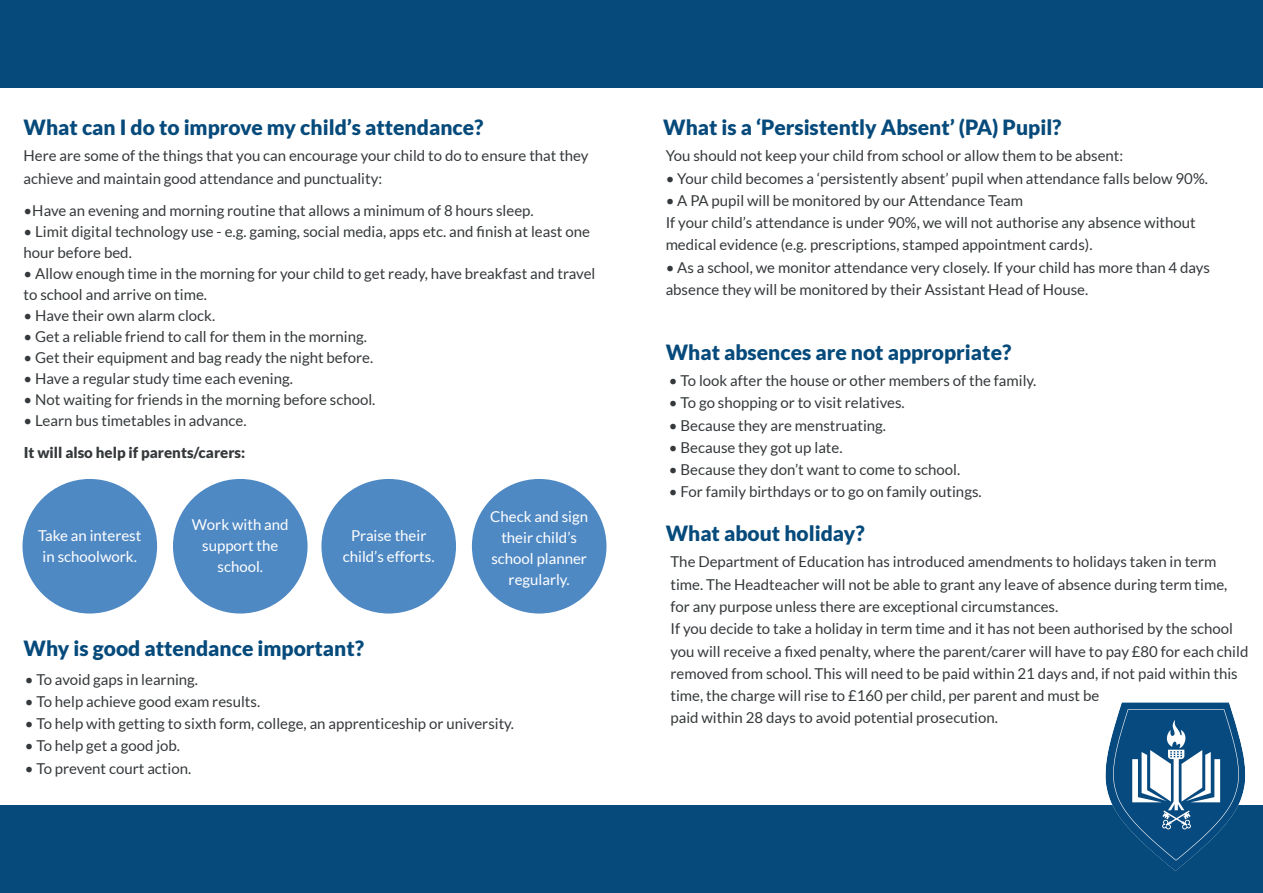
<style>
.page{position:relative;width:1263px;height:893px;background:#fff}
.page>*{position:absolute;margin:0;border:0;box-sizing:border-box;transform-origin:0 0}
.t1{font:900 21px "Lato";color:#054a7b}
.t2{font:15px/22.2px "Lato";color:#35393b}
.t3{font:15px/21px "Lato";color:#fff;text-align:center}
.t4{font:900 15px "Lato";color:#35393b}
</style>
<div class="page">
<div style="left:0;top:806px;width:1263px;height:87px;background:#054a7b"></div>
<div style="left:0;top:0;width:1263px;height:87px;background:#054a7b"></div>
<div style="left:23px;top:479px;width:134px;height:134px;background:#4f89c4;border-radius:50%"></div>
<div style="left:173px;top:479px;width:135px;height:134px;background:#4f89c4;border-radius:50%"></div>
<div style="left:321px;top:479px;width:135px;height:134px;background:#4f89c4;border-radius:50%"></div>
<div style="left:472px;top:479px;width:134px;height:134px;background:#4f89c4;border-radius:50%"></div>
<img style="left:1070px;top:702px;width:193px;height:169px">
<h1 class="t1" style="left:24px;top:115px;width:461px">What can I do to improve my child’s attendance?</h1>
<p class="t2" style="left:24px;top:145px;width:566px">Here are some of the things that you can encourage your child to do to ensure that they achieve and maintain good attendance and punctuality:</p>
<p class="t2" style="left:24px;top:199px;width:511px">•Have an evening and morning routine that allows a minimum of 8 hours sleep.</p>
<p class="t2" style="left:24px;top:221px;width:568px;line-height:21px">• Limit digital technology use - e.g. gaming, social media, apps etc. and finish at least one hour before bed.</p>
<p class="t2" style="left:24px;top:263px;width:573px;line-height:21px">• Allow enough time in the morning for your child to get ready, have breakfast and travel to school and arrive on time.</p>
<p class="t2" style="left:24px;top:304px;width:193px">• Have their own alarm clock.</p>
<p class="t2" style="left:24px;top:325px;width:345px">• Get a reliable friend to call for them in the morning.</p>
<p class="t2" style="left:24px;top:346px;width:351px">• Get their equipment and bag ready the night before.</p>
<p class="t2" style="left:24px;top:367px;width:271px">• Have a regular study time each evening.</p>
<p class="t2" style="left:24px;top:388px;width:353px">• Not waiting for friends in the morning before school.</p>
<p class="t2" style="left:24px;top:409px;width:224px">• Learn bus timetables in advance.</p>
<p class="t4" style="left:24px;top:444px;width:223px">It will also help if parents/carers:</p>
<p class="t3" style="left:38px;top:525px;width:105px;text-align:left">Take an interest in schoolwork.</p>
<p class="t3" style="left:192px;top:514px;width:98px">Work with and support the school.</p>
<p class="t3" style="left:343px;top:525px;width:93px">Praise their child’s efforts.</p>
<h1 class="t1" style="left:24px;top:636px;width:342px">Why is good attendance important?</h1>
<p class="t3" style="left:490px;top:506px;width:99px">Check and sign their child’s school planner regularly.</p>
<p class="t2" style="left:25px;top:668px;width:175px">• To avoid gaps in learning.</p>
<p class="t2" style="left:25px;top:690px;width:237px">• To help achieve good exam results.</p>
<p class="t2" style="left:25px;top:712px;width:491px">• To help with getting to sixth form, college, an apprenticeship or university.</p>
<p class="t2" style="left:25px;top:735px;width:157px">• To help get a good job.</p>
<p class="t2" style="left:25px;top:757px;width:168px">• To prevent court action.</p>
<h1 class="t1" style="left:663px;top:115px;width:400px">What is a ‘Persistently Absent’ (PA) Pupil?</h1>
<p class="t2" style="left:666px;top:145px;width:459px">You should not keep your child from school or allow them to be absent:</p>
<p class="t2" style="left:666px;top:167px;width:544px">• Your child becomes a ‘persistently absent’ pupil when attendance falls below 90%.</p>
<p class="t2" style="left:666px;top:189px;width:532px">• A PA pupil will be monitored by our Attendance Team<br>If your child’s attendance is under 90%, we will not authorise any absence without medical evidence (e.g. prescriptions, stamped appointment cards).</p>
<p class="t2" style="left:666px;top:256px;width:546px">• As a school, we monitor attendance very closely. If your child has more than 4 days absence they will be monitored by their Assistant Head of House.</p>
<h1 class="t1" style="left:666px;top:340px;width:347px">What absences are not appropriate?</h1>
<p class="t2" style="left:669px;top:369px;width:369px">• To look after the house or other members of the family.</p>
<p class="t2" style="left:669px;top:392px;width:237px">• To go shopping or to visit relatives.</p>
<p class="t2" style="left:669px;top:414px;width:219px">• Because they are menstruating.</p>
<p class="t2" style="left:669px;top:436px;width:175px">• Because they got up late.</p>
<p class="t2" style="left:669px;top:458px;width:293px">• Because they don’t want to come to school.</p>
<p class="t2" style="left:669px;top:481px;width:314px">• For family birthdays or to go on family outings.</p>
<h1 class="t1" style="left:666px;top:521px;width:201px">What about holiday?</h1>
<p class="t2" style="left:670px;top:551px;width:579px">The Department of Education has introduced amendments to holidays taken in term time. The Headteacher will not be able to grant any leave of absence during term time, for any purpose unless there are exceptional circumstances.<br>If you decide to take a holiday in term time and it has not been authorised by the school you will receive a fixed penalty, where the parent/carer will have to pay £80 for each child removed from school. This will need to be paid within 21 days and, if not paid within this time, the charge will rise to £160 per child, per parent and must be<br>paid within 28 days to avoid potential prosecution.</p>
</div>
